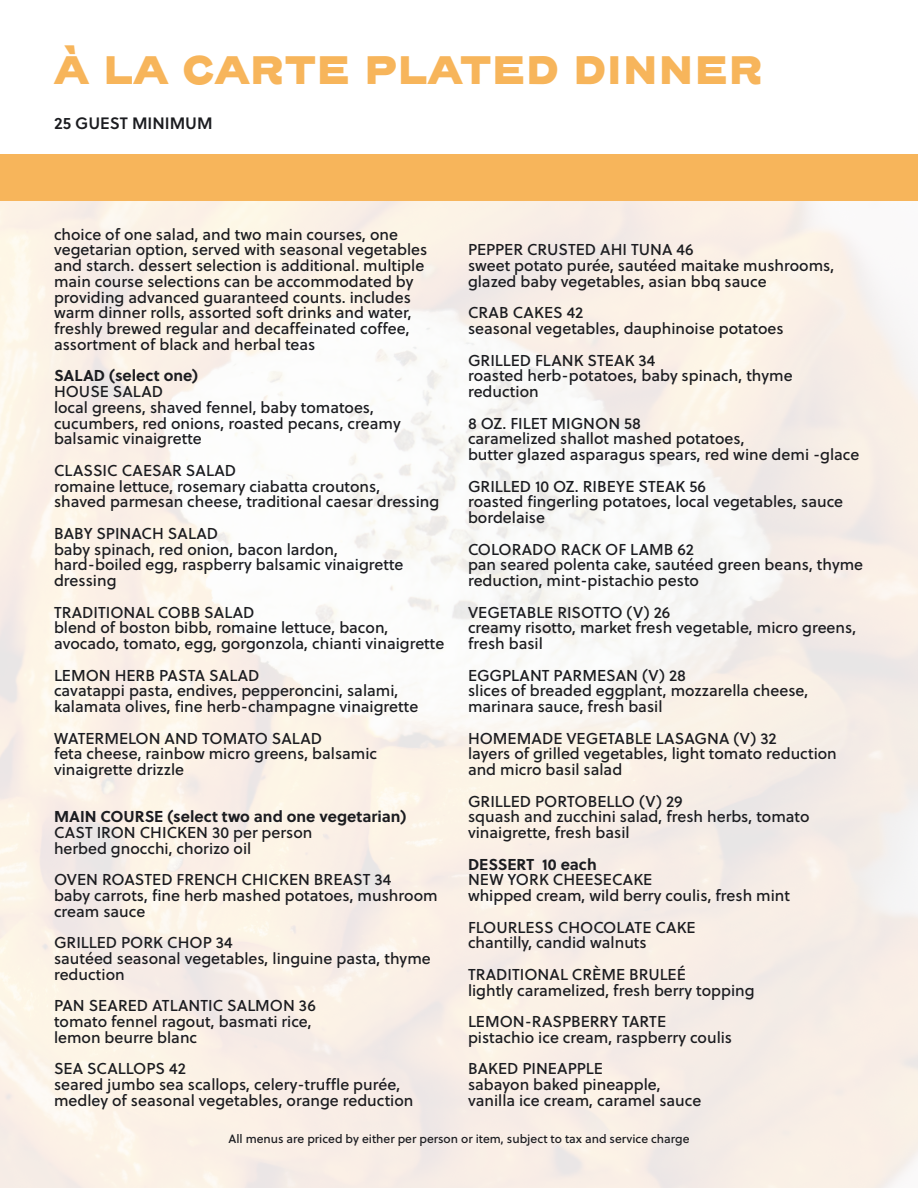
<style>
.page{position:relative;width:918px;height:1188px;background:#fff}
.page>*{position:absolute;margin:0;border:0;box-sizing:border-box;transform-origin:0 0}
.t1{font:900 39.3px "Henderson Sans Basic";color:#f7b55b}
.t2{font:16.5px "Soleil Sb";color:#1b1c20}
.t3{font:15.75px/15.8px "Soleil Bk";color:#1b1c20}
.t4{font:700 15.75px "Soleil";color:#1b1c20}
.t5{font:12px "Soleil Bk";color:#1b1c20}
</style>
<div class="page">
<div style="left:0;top:155px;width:918px;height:46px;background:#f7b55b"></div>
<p class="t1" style="left:54px;top:43px;width:711px">À LA CARTE PLATED DINNER</p>
<p class="t2" style="left:54px;top:111px;width:160px">25 GUEST MINIMUM</p>
<p class="t3" style="left:54px;top:226px;width:375px">choice of one salad, and two main courses, one vegetarian option, served with seasonal vegetables</p>
<p class="t3" style="left:54px;top:257px;width:372px">and starch. dessert selection is additional. multiple main course selections can be accommodated by providing advanced guaranteed counts. includes warm dinner rolls, assorted soft drinks and water, freshly brewed regular and decaffeinated coffee, assortment of black and herbal teas</p>
<p class="t4" style="left:54px;top:364px;width:146px">SALAD (select one)</p>
<p class="t3" style="left:54px;top:383px;width:111px">HOUSE SALAD</p>
<p class="t3" style="left:54px;top:399px;width:348px">local greens, shaved fennel, baby tomatoes, cucumbers, red onions, roasted pecans, creamy balsamic vinaigrette</p>
<p class="t3" style="left:54px;top:462px;width:184px">CLASSIC CAESAR SALAD</p>
<p class="t3" style="left:54px;top:478px;width:328px">romaine lettuce, rosemary ciabatta croutons,</p>
<p class="t3" style="left:54px;top:493px;width:387px">shaved parmesan cheese, traditional caesar dressing</p>
<p class="t3" style="left:54px;top:525px;width:166px">BABY SPINACH SALAD</p>
<p class="t3" style="left:54px;top:541px;width:286px">baby spinach, red onion, bacon lardon,</p>
<p class="t3" style="left:54px;top:556px;width:351px">hard-boiled egg, raspberry balsamic vinaigrette dressing</p>
<p class="t3" style="left:54px;top:604px;width:202px">TRADITIONAL COBB SALAD</p>
<p class="t3" style="left:54px;top:619px;width:336px">blend of boston bibb, romaine lettuce, bacon,</p>
<p class="t3" style="left:54px;top:635px;width:392px">avocado, tomato, egg, gorgonzola, chianti vinaigrette</p>
<p class="t3" style="left:54px;top:667px;width:207px">LEMON HERB PASTA SALAD</p>
<p class="t3" style="left:54px;top:682px;width:346px">cavatappi pasta, endives, pepperoncini, salami,</p>
<p class="t3" style="left:54px;top:698px;width:366px">kalamata olives, fine herb-champagne vinaigrette</p>
<p class="t3" style="left:54px;top:730px;width:270px">WATERMELON AND TOMATO SALAD</p>
<p class="t3" style="left:54px;top:745px;width:325px">feta cheese, rainbow micro greens, balsamic vinaigrette drizzle</p>
<p class="t4" style="left:54px;top:805px;width:354px">MAIN COURSE (select two and one vegetarian)</p>
<p class="t3" style="left:54px;top:824px;width:260px">CAST IRON CHICKEN 30 per person</p>
<p class="t3" style="left:54px;top:840px;width:199px">herbed gnocchi, chorizo oil</p>
<p class="t3" style="left:54px;top:871px;width:339px">OVEN ROASTED FRENCH CHICKEN BREAST 34</p>
<p class="t3" style="left:54px;top:887px;width:385px">baby carrots, fine herb mashed potatoes, mushroom cream sauce</p>
<p class="t3" style="left:54px;top:934px;width:180px">GRILLED PORK CHOP 34</p>
<p class="t3" style="left:54px;top:950px;width:378px">sautéed seasonal vegetables, linguine pasta, thyme reduction</p>
<p class="t3" style="left:54px;top:997px;width:263px">PAN SEARED ATLANTIC SALMON 36</p>
<p class="t3" style="left:54px;top:1013px;width:259px">tomato fennel ragout, basmati rice,</p>
<p class="t3" style="left:54px;top:1029px;width:145px">lemon beurre blanc</p>
<p class="t3" style="left:54px;top:1060px;width:133px">SEA SCALLOPS 42</p>
<p class="t3" style="left:54px;top:1076px;width:348px">seared jumbo sea scallops, celery-truffle purée,</p>
<p class="t3" style="left:54px;top:1092px;width:361px">medley of seasonal vegetables, orange reduction</p>
<p class="t3" style="left:468px;top:241px;width:227px">PEPPER CRUSTED AHI TUNA 46</p>
<p class="t3" style="left:468px;top:257px;width:368px">sweet potato purée, sautéed maitake mushrooms,</p>
<p class="t3" style="left:468px;top:273px;width:300px">glazed baby vegetables, asian bbq sauce</p>
<p class="t3" style="left:468px;top:304px;width:117px">CRAB CAKES 42</p>
<p class="t3" style="left:468px;top:320px;width:317px">seasonal vegetables, dauphinoise potatoes</p>
<p class="t3" style="left:468px;top:352px;width:189px">GRILLED FLANK STEAK 34</p>
<p class="t3" style="left:468px;top:367px;width:326px">roasted herb-potatoes, baby spinach, thyme reduction</p>
<p class="t3" style="left:468px;top:415px;width:175px">8 OZ. FILET MIGNON 58</p>
<p class="t3" style="left:468px;top:430px;width:278px">caramelized shallot mashed potatoes,</p>
<p class="t3" style="left:468px;top:446px;width:393px">butter glazed asparagus spears, red wine demi -glace</p>
<p class="t3" style="left:468px;top:478px;width:240px">GRILLED 10 OZ. RIBEYE STEAK 56</p>
<p class="t3" style="left:468px;top:493px;width:377px">roasted fingerling potatoes, local vegetables, sauce bordelaise</p>
<p class="t3" style="left:468px;top:541px;width:228px">COLORADO RACK OF LAMB 62</p>
<p class="t3" style="left:468px;top:556px;width:397px">pan seared polenta cake, sautéed green beans, thyme reduction, mint-pistachio pesto</p>
<p class="t3" style="left:468px;top:604px;width:204px">VEGETABLE RISOTTO (V) 26</p>
<p class="t3" style="left:468px;top:619px;width:390px">creamy risotto, market fresh vegetable, micro greens, fresh basil</p>
<p class="t3" style="left:468px;top:667px;width:220px">EGGPLANT PARMESAN (V) 28</p>
<p class="t3" style="left:468px;top:682px;width:342px">slices of breaded eggplant, mozzarella cheese, marinara sauce, fresh basil</p>
<p class="t3" style="left:468px;top:730px;width:310px">HOMEMADE VEGETABLE LASAGNA (V) 32</p>
<p class="t3" style="left:468px;top:745px;width:370px">layers of grilled vegetables, light tomato reduction and micro basil salad</p>
<p class="t3" style="left:468px;top:793px;width:216px">GRILLED PORTOBELLO (V) 29</p>
<p class="t3" style="left:468px;top:808px;width:343px">squash and zucchini salad, fresh herbs, tomato vinaigrette, fresh basil</p>
<p class="t4" style="left:468px;top:852px;width:130px">DESSERT 10 each</p>
<p class="t3" style="left:468px;top:871px;width:186px">NEW YORK CHEESECAKE</p>
<p class="t3" style="left:468px;top:887px;width:324px">whipped cream, wild berry coulis, fresh mint</p>
<p class="t3" style="left:468px;top:919px;width:229px">FLOURLESS CHOCOLATE CAKE</p>
<p class="t3" style="left:468px;top:934px;width:180px">chantilly, candid walnuts</p>
<p class="t3" style="left:468px;top:966px;width:219px">TRADITIONAL CRÈME BRULEÉ</p>
<p class="t3" style="left:468px;top:982px;width:288px">lightly caramelized, fresh berry topping</p>
<p class="t3" style="left:468px;top:1013px;width:200px">LEMON-RASPBERRY TARTE</p>
<p class="t3" style="left:468px;top:1029px;width:266px">pistachio ice cream, raspberry coulis</p>
<p class="t3" style="left:468px;top:1060px;width:136px">BAKED PINEAPPLE</p>
<p class="t3" style="left:468px;top:1076px;width:194px">sabayon baked pineapple,</p>
<p class="t3" style="left:468px;top:1092px;width:235px">vanilla ice cream, caramel sauce</p>
<p class="t5" style="left:228px;top:1130px;width:463px">All menus are priced by either per person or item, subject to tax and service charge</p>
</div>
